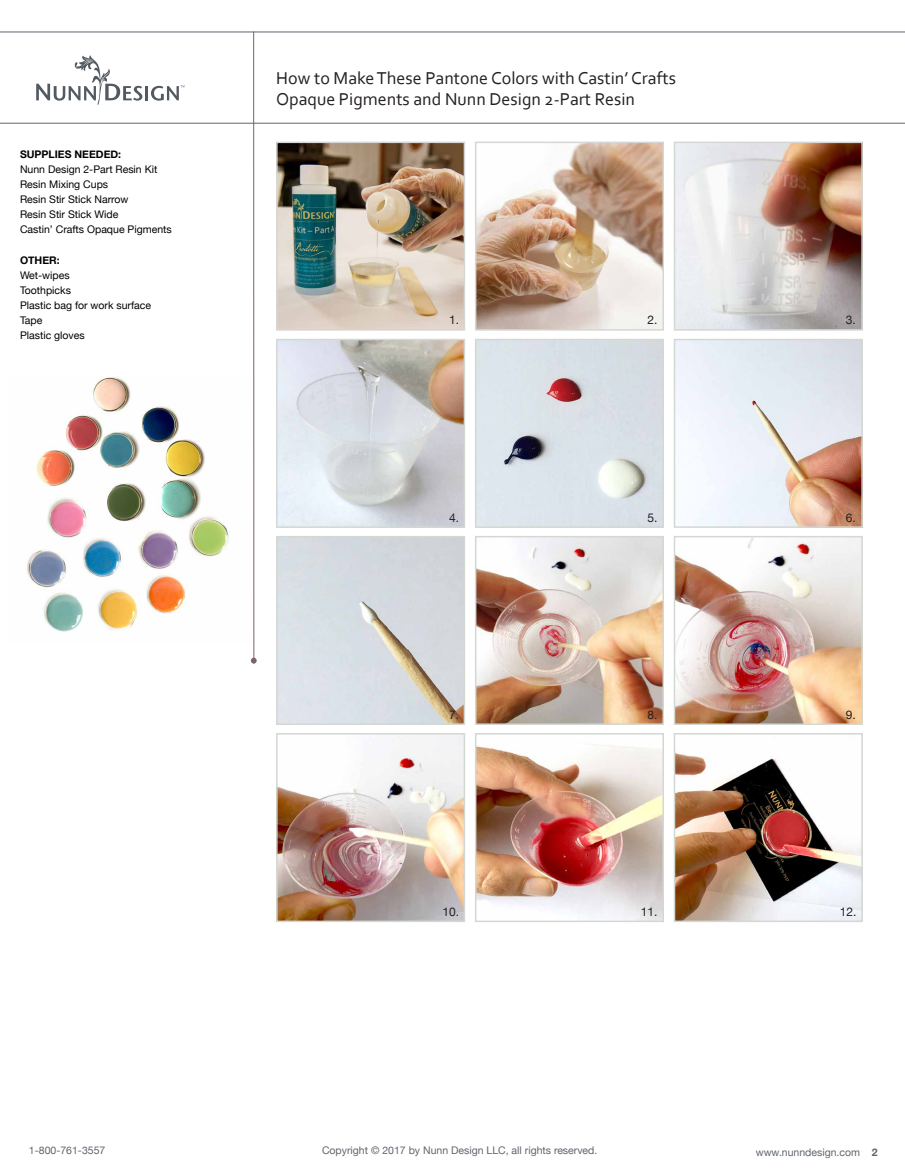
<style>
.page{position:relative;width:905px;height:1175px;background:#fff}
.page>*{position:absolute;margin:0;border:0;box-sizing:border-box;transform-origin:0 0}
.t1{font:18px/21px "Corbel";color:#231f20}
.t2{font:12px "Helvetica Neue";color:#231f20}
.t3{font:10.5px/15px "Helvetica Neue";color:#000}
.t4{font:10.5px "Helvetica Neue";color:#5f656d}
.t5{font:700 10.5px "Helvetica Neue";color:#000}
.s1{font-weight:700}
</style>
<div class="page">
<img style="left:27px;top:377px;width:202px;height:255px">
<hr style="left:0;top:32px;width:904px;height:1px;background:#5f656d">
<hr style="left:0;top:123px;width:904px;height:1px;background:#5f656d">
<svg style="left:36px;top:55px;width:106px;height:50px"></svg>
<hr style="left:145px;top:86px;width:3px;height:14px;background:#525960">
<svg style="left:151px;top:85px;width:34px;height:16px"></svg>
<hr style="left:253px;top:32px;width:1px;height:631px;background:#7b6368">
<svg style="left:251px;top:657px;width:6px;height:6px"></svg>
<img style="left:279px;top:145px;width:183px;height:183px">
<div style="left:276px;top:142px;width:189px;height:189px;border:2px solid #d4d8d3"></div>
<img style="left:279px;top:342px;width:183px;height:183px">
<div style="left:276px;top:339px;width:189px;height:189px;border:2px solid #d4d8d3"></div>
<img style="left:279px;top:539px;width:183px;height:183px">
<div style="left:276px;top:536px;width:189px;height:189px;border:2px solid #d4d8d3"></div>
<img style="left:279px;top:736px;width:183px;height:183px">
<div style="left:276px;top:733px;width:189px;height:189px;border:2px solid #d4d8d3"></div>
<img style="left:478px;top:145px;width:183px;height:183px">
<div style="left:475px;top:142px;width:189px;height:189px;border:2px solid #d4d8d3"></div>
<img style="left:478px;top:342px;width:183px;height:183px">
<div style="left:475px;top:339px;width:189px;height:189px;border:2px solid #d4d8d3"></div>
<img style="left:478px;top:539px;width:183px;height:183px">
<div style="left:475px;top:536px;width:189px;height:189px;border:2px solid #d4d8d3"></div>
<img style="left:478px;top:744px;width:183px;height:175px">
<div style="left:475px;top:733px;width:189px;height:189px;border:2px solid #d4d8d3"></div>
<img style="left:676px;top:753px;width:183px;height:166px">
<div style="left:673px;top:733px;width:189px;height:189px;border:2px solid #d4d8d3"></div>
<img style="left:676px;top:145px;width:183px;height:183px">
<div style="left:673px;top:142px;width:189px;height:189px;border:2px solid #d4d8d3"></div>
<img style="left:676px;top:342px;width:183px;height:183px">
<div style="left:673px;top:339px;width:189px;height:189px;border:2px solid #d4d8d3"></div>
<img style="left:676px;top:539px;width:183px;height:183px">
<div style="left:673px;top:536px;width:189px;height:189px;border:2px solid #d4d8d3"></div>
<p class="t5" style="left:20px;top:146px;width:103px">SUPPLIES NEEDED:</p>
<p class="t3" style="left:20px;top:163px;width:153px">Nunn Design 2-Part Resin Kit<br>Resin Mixing Cups<br>Resin Stir Stick Narrow<br>Resin Stir Stick Wide<br>Castin’ Crafts Opaque Pigments</p>
<p class="t5" style="left:20px;top:251px;width:41px">OTHER:</p>
<p class="t3" style="left:20px;top:268px;width:133px">Wet-wipes<br>Toothpicks<br>Plastic bag for work surface<br>Tape<br>Plastic gloves</p>
<h1 class="t1" style="left:276px;top:67px;width:401px">How to Make These Pantone Colors with Castin’ Crafts<br>Opaque Pigments and Nunn Design 2-Part Resin</h1>
<p class="t2" style="left:449px;top:311px;width:12px">1.</p>
<p class="t2" style="left:647px;top:311px;width:12px">2.</p>
<p class="t2" style="left:845px;top:311px;width:12px">3.</p>
<p class="t2" style="left:449px;top:509px;width:12px">4.</p>
<p class="t2" style="left:647px;top:509px;width:12px">5.</p>
<p class="t2" style="left:845px;top:509px;width:12px">6.</p>
<p class="t2" style="left:449px;top:706px;width:12px">7.</p>
<p class="t2" style="left:647px;top:706px;width:12px">8.</p>
<p class="t2" style="left:845px;top:706px;width:12px">9.</p>
<p class="t2" style="left:442px;top:903px;width:18px">10.</p>
<p class="t2" style="left:640px;top:903px;width:18px">11.</p>
<p class="t2" style="left:839px;top:903px;width:18px">12.</p>
<p class="t4" style="left:29px;top:1142px;width:78px">1-800-761-3557</p>
<p class="t4" style="left:322px;top:1142px;width:277px">Copyright © 2017 by Nunn Design LLC, all rights reserved.</p>
<p class="t4" style="left:755px;top:1144px;width:123px">www.nunndesign.com <span class="s1">2</span></p>
</div>
